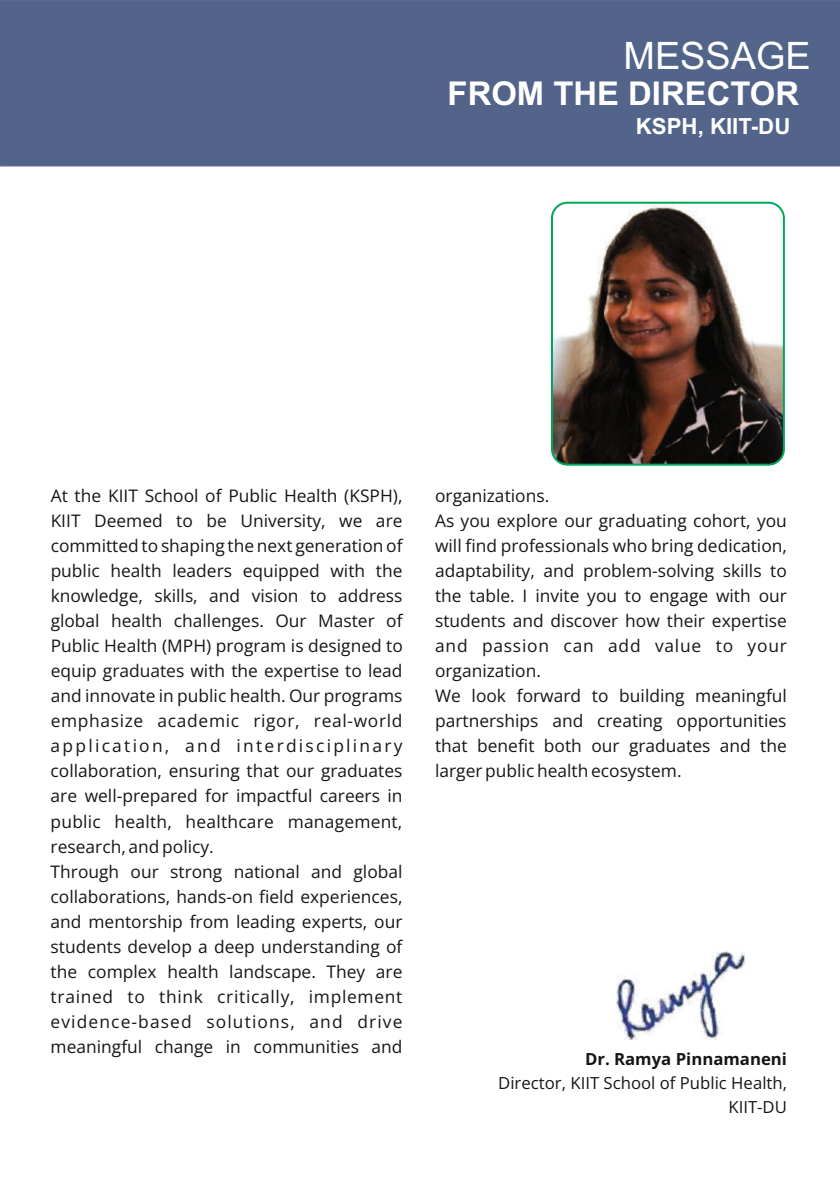
<style>
.page{position:relative;width:840px;height:1191px;background:#fff}
.page>*{position:absolute;margin:0;border:0;box-sizing:border-box;transform-origin:0 0}
.t1{font:37.8px "Arial";color:#fff}
.t2{font:700 32.8px "Arial";color:#fff}
.t3{font:700 22.2px "Arial";color:#fff}
.t4{font:17.4px/25px "Open Sans";color:#151616}
.t5{font:16.8px/24.2px "Open Sans";color:#151616;text-align:right}
.t6{font:700 16.8px "Open Sans";color:#151616}
</style>
<div class="page">
<div style="left:0;top:0;width:839px;height:166px;background:#52648a"></div>
<img style="left:551px;top:203px;width:232px;height:261px;border-radius:15px">
<div style="left:550px;top:202px;width:234px;height:263px;border:2px solid #00a759;border-radius:15px"></div>
<img style="left:616px;top:951px;width:128px;height:88px">
<h1 class="t1" style="left:623px;top:42px;width:188px">MESSAGE</h1>
<h2 class="t2" style="left:447px;top:81px;width:353px">FROM THE DIRECTOR</h2>
<p class="t3" style="left:635px;top:118px;width:156px">KSPH, KIIT-DU</p>
<p class="t4" style="left:51px;top:482px;width:353px">At the KIIT School of Public Health (KSPH), KIIT Deemed to be University, we are committed to shaping the next generation of public health leaders equipped with the knowledge, skills, and vision to address global health challenges. Our Master of Public Health (MPH) program is designed to equip graduates with the expertise to lead and innovate in public health. Our programs emphasize academic rigor, real-world application, and interdisciplinary collaboration, ensuring that our graduates are well-prepared for impactful careers in public health, healthcare management, research, and policy.<br>Through our strong national and global collaborations, hands-on field experiences, and mentorship from leading experts, our students develop a deep understanding of the complex health landscape. They are trained to think critically, implement evidence-based solutions, and drive meaningful change in communities and</p>
<p class="t4" style="left:435px;top:482px;width:353px">organizations.<br>As you explore our graduating cohort, you will find professionals who bring dedication, adaptability, and problem-solving skills to the table. I invite you to engage with our students and discover how their expertise and passion can add value to your organization.<br>We look forward to building meaningful partnerships and creating opportunities that benefit both our graduates and the larger public health ecosystem.</p>
<p class="t6" style="left:584px;top:1046px;width:203px">Dr. Ramya Pinnamaneni</p>
<p class="t5" style="left:498px;top:1070px;width:290px">Director, KIIT School of Public Health,<br>KIIT-DU</p>
</div>
